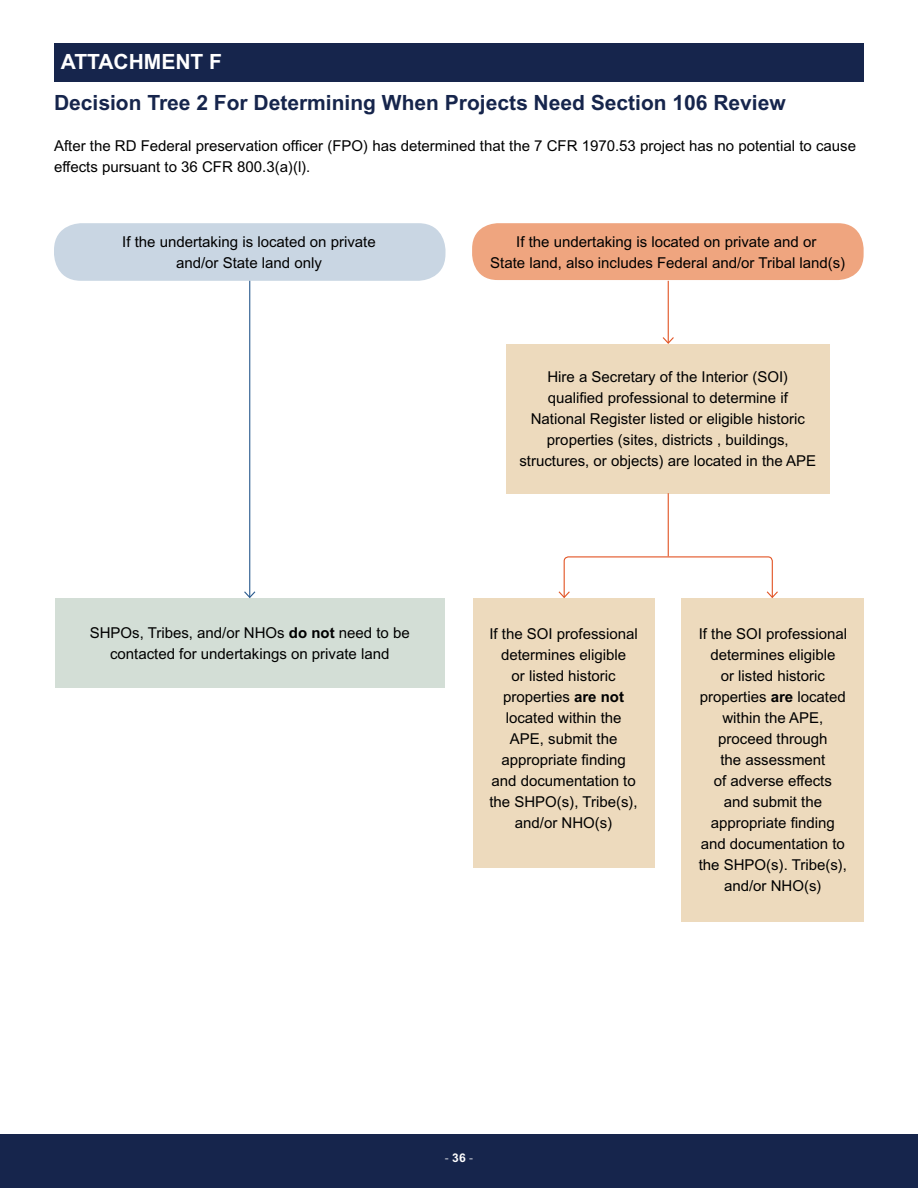
<style>
.page{position:relative;width:918px;height:1188px;background:#fff}
.page>*{position:absolute;margin:0;border:0;box-sizing:border-box;transform-origin:0 0}
.H2_Space{font:700 21px "Arial MT Std";color:#16254c}
.H2_Shade{font:700 21px "Arial MT Std";color:#fff}
.t1{font:15px/21px "Arial MT Std";color:#000;text-align:center}
.t2{font:300 12px "Arial MT Std";color:#fff}
.s1{font-weight:700}
</style>
<div class="page">
<div style="left:0;top:1134px;width:918px;height:54px;background:#16254c"></div>
<div style="left:473px;top:598px;width:182px;height:270px;background:#eddabd"></div>
<div style="left:682px;top:598px;width:182px;height:324px;background:#eddabd"></div>
<div style="left:54px;top:43px;width:810px;height:39px;background:#16254c"></div>
<div style="left:54px;top:223px;width:392px;height:58px;background:#c9d6e3;border-radius:27px"></div>
<div style="left:55px;top:598px;width:390px;height:90px;background:#d3ded6"></div>
<div style="left:506px;top:344px;width:324px;height:149px;background:#eddabd"></div>
<div style="left:472px;top:223px;width:392px;height:57px;background:#efa57f;border-radius:26px"></div>
<hr style="left:249px;top:281px;width:1px;height:316px;background:#295a8e">
<svg style="left:244px;top:590px;width:12px;height:8px"></svg>
<hr style="left:668px;top:281px;width:1px;height:62px;background:#e25526">
<svg style="left:662px;top:336px;width:12px;height:8px"></svg>
<hr style="left:668px;top:493px;width:1px;height:63px;background:#e25526">
<svg style="left:558px;top:556px;width:220px;height:43px"></svg>
<h2 class="H2_Shade" style="left:61px;top:50px;width:163px">ATTACHMENT F</h2>
<h2 class="H2_Space" style="left:54px;top:90px;width:733px">Decision Tree 2 For Determining When Projects Need Section 106 Review</h2>
<p class="t1" style="left:54px;top:135px;width:804px;text-align:left">After the RD Federal preservation officer (FPO) has determined that the 7 CFR 1970.53 project has no potential to cause effects pursuant to 36 CFR 800.3(a)(l).</p>
<p class="t1" style="left:122px;top:231px;width:255px">If the undertaking is located on private and/or State land only</p>
<p class="t1" style="left:90px;top:622px;width:322px">SHPOs, Tribes, and/or NHOs <span class="s1">do not</span> need to be contacted for undertakings on private land</p>
<p class="t1" style="left:490px;top:231px;width:357px">If the undertaking is located on private and or<br>State land, also includes Federal and/or Tribal land(s)</p>
<p class="t1" style="left:519px;top:366px;width:298px">Hire a Secretary of the Interior (SOI) qualified professional to determine if National Register listed or eligible historic properties (sites, districts , buildings, structures, or objects) are located in the APE</p>
<p class="t1" style="left:489px;top:623px;width:150px">If the SOI professional determines eligible<br>or listed historic properties <span class="s1">are not </span>located within the<br>APE, submit the appropriate finding and documentation to the SHPO(s), Tribe(s), and/or NHO(s)</p>
<p class="t1" style="left:699px;top:623px;width:150px">If the SOI professional determines eligible<br>or listed historic properties <span class="s1">are</span> located within the APE, proceed through<br>the assessment<br>of adverse effects<br>and submit the appropriate finding and documentation to the SHPO(s). Tribe(s), and/or NHO(s)</p>
<p class="t2" style="left:445px;top:1151px;width:30px">- <span class="s1">36</span> -</p>
</div>
